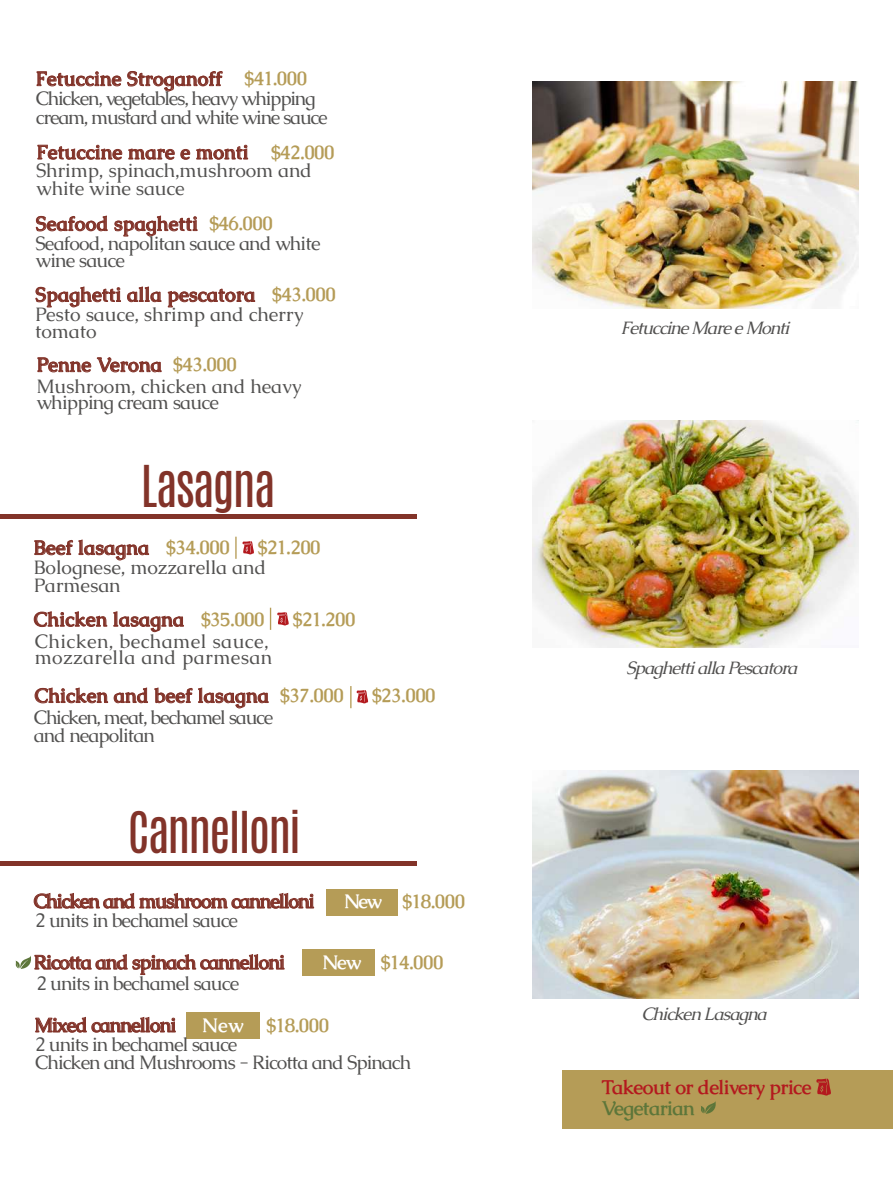
<style>
.page{position:relative;width:893px;height:1191px;background:#fff}
.page>*{position:absolute;margin:0;border:0;box-sizing:border-box;transform-origin:0 0}
.t1{font:48.15px "Antonio";letter-spacing:-.04em;color:#823329}
.t2{font:700 19.8px "Caudex";letter-spacing:-.025em;color:#b3191e}
.t3{font:700 19.8px "Caudex";letter-spacing:-.025em;color:#5d763a}
.t4{font:19.5px/18.8px "Caudex";letter-spacing:-.045em;color:#525150}
.t5{font:19.5px/20.1px "Caudex";letter-spacing:-.065em;color:#525150}
.t6{font:700 19.5px/34.3px "Caudex";letter-spacing:.015em;color:#823329}
.t7{font:19.5px/21.5px "Caudex";letter-spacing:-.005em;color:#525150}
.t8{font:19.5px/18px "Caudex";letter-spacing:-.01em;color:#525150}
.t9{font:19.5px/16.5px "Caudex";letter-spacing:.015em;color:#525150}
.t10{font:700 19.5px "Caudex";letter-spacing:-.025em;color:#823329}
.t11{font:700 19.5px "Caudex";letter-spacing:-.025em;color:#b59c57}
.t12{font:700 19.5px "Caudex";letter-spacing:-.045em;color:#823329}
.t13{font:italic 18px "Caudex";letter-spacing:-.06em;color:#525150}
.s1{font-weight:700;color:#823329}
.s2{font-weight:700;color:#b59c57}
.s3{font-weight:400;color:#525150}
.s4{color:#b59c57}
.s5{color:#fff}
.s6{font-weight:700;color:#fff}
</style>
<div class="page">
<div style="left:186px;top:1012px;width:74px;height:26px;background:#b59c57"></div>
<div style="left:302px;top:949px;width:73px;height:26px;background:#b59c57"></div>
<div style="left:326px;top:889px;width:71px;height:26px;background:#b59c57"></div>
<img style="left:532px;top:771px;width:326px;height:227px">
<svg style="left:37px;top:71px;width:84px;height:16px"></svg>
<svg style="left:127px;top:71px;width:96px;height:20px"></svg>
<svg style="left:37px;top:145px;width:85px;height:15px"></svg>
<svg style="left:128px;top:148px;width:47px;height:12px"></svg>
<svg style="left:181px;top:149px;width:9px;height:11px"></svg>
<svg style="left:196px;top:145px;width:52px;height:15px"></svg>
<svg style="left:36px;top:216px;width:72px;height:15px"></svg>
<svg style="left:114px;top:216px;width:84px;height:20px"></svg>
<svg style="left:36px;top:286px;width:85px;height:21px"></svg>
<svg style="left:127px;top:286px;width:34px;height:16px"></svg>
<svg style="left:168px;top:289px;width:87px;height:18px"></svg>
<svg style="left:37px;top:357px;width:54px;height:15px"></svg>
<svg style="left:97px;top:357px;width:65px;height:15px"></svg>
<svg style="left:34px;top:540px;width:39px;height:15px"></svg>
<svg style="left:79px;top:539px;width:70px;height:21px"></svg>
<svg style="left:34px;top:611px;width:73px;height:16px"></svg>
<svg style="left:113px;top:611px;width:71px;height:21px"></svg>
<svg style="left:35px;top:687px;width:73px;height:16px"></svg>
<svg style="left:114px;top:687px;width:34px;height:16px"></svg>
<svg style="left:154px;top:687px;width:115px;height:21px"></svg>
<svg style="left:34px;top:893px;width:280px;height:16px"></svg>
<svg style="left:35px;top:1017px;width:141px;height:15px"></svg>
<hr style="left:0;top:861px;width:416px;height:4px;background:#823329">
<img style="left:532px;top:82px;width:326px;height:227px">
<img style="left:532px;top:420px;width:326px;height:227px">
<hr style="left:0;top:515px;width:416px;height:4px;background:#823329">
<hr style="left:235px;top:536px;width:2px;height:23px;background:#b59c57">
<svg style="left:270px;top:607px;width:1px;height:23px"></svg>
<hr style="left:350px;top:686px;width:2px;height:22px;background:#b59c57">
<svg style="left:242px;top:541px;width:12px;height:13px"></svg>
<svg style="left:277px;top:612px;width:12px;height:13px"></svg>
<svg style="left:356px;top:690px;width:13px;height:13px"></svg>
<div style="left:563px;top:1069px;width:330px;height:59px;background:#b59c57"></div>
<svg style="left:816px;top:1078px;width:15px;height:17px"></svg>
<svg style="left:701px;top:1101px;width:15px;height:12px"></svg>
<svg style="left:15px;top:954px;width:269px;height:21px"></svg>
<p class="t5" style="left:36px;top:69px;width:281px"><span class="s1">Fetuccine Stroganoff</span> <span class="s2">$41.000<br></span>Chicken, vegetables, heavy whipping</p>
<p class="t5" style="left:36px;top:99px;width:300px;line-height:35.2px">cream, mustard and white wine sauce<br><span class="s1">Fetuccine mare e monti</span> <span class="s2">$42.000</span></p>
<p class="t8" style="left:36px;top:161px;width:277px">Shrimp, spinach,mushroom and white wine sauce</p>
<p class="t4" style="left:36px;top:214px;width:286px;line-height:20px"><span class="s1">Seafood spaghetti</span> <span class="s2">$46.000<br></span>Seafood, napolitan sauce and white</p>
<p class="t6" style="left:36px;top:243px;width:302px"><span class="s3">wine sauce<br></span>Spaghetti alla pescatora <span class="s4">$43.000</span></p>
<p class="t8" style="left:35px;top:306px;width:270px;line-height:16.5px">Pesto sauce, shrimp and cherry tomato</p>
<p class="t7" style="left:36px;top:354px;width:267px"><span class="s1">Penne Verona</span> <span class="s2">$43.000<br></span>Mushroom, chicken and heavy</p>
<p class="t4" style="left:36px;top:393px;width:184px">whipping cream sauce</p>
<h1 class="t1" style="left:141px;top:451px;width:136px">Lasagna</h1>
<p class="t6" style="left:34px;top:530px;width:198px">Beef lasagna <span class="s4">$34.000</span></p>
<p class="t11" style="left:258px;top:535px;width:64px">$21.200</p>
<p class="t7" style="left:34px;top:558px;width:234px;line-height:18px">Bolognese, mozzarella and<br>Parmesan</p>
<p class="t6" style="left:34px;top:602px;width:232px">Chicken lasagna <span class="s4">$35.000</span></p>
<p class="t11" style="left:293px;top:606px;width:64px">$21.200</p>
<p class="t9" style="left:35px;top:633px;width:239px">Chicken, bechamel sauce, mozzarella and parmesan</p>
<p class="t5" style="left:34px;top:708px;width:241px;line-height:18px">Chicken, meat, bechamel sauce and neapolitan</p>
<p class="t6" style="left:35px;top:678px;width:311px">Chicken and beef lasagna <span class="s4">$37.000</span></p>
<p class="t11" style="left:372px;top:683px;width:65px">$23.000</p>
<h1 class="t1" style="left:128px;top:797px;width:175px">Cannelloni</h1>
<p class="t12" style="left:34px;top:888px;width:282px">Chicken and mushroom cannelloni</p>
<p class="t11" style="left:344px;top:888px;width:122px"><span class="s5">New</span> $18.000</p>
<p class="t4" style="left:35px;top:911px;width:204px">2 units in bechamel sauce</p>
<p class="t10" style="left:34px;top:949px;width:253px">Ricotta and spinach cannelloni</p>
<p class="t11" style="left:323px;top:949px;width:122px"><span class="s5">New</span> $14.000</p>
<p class="t4" style="left:36px;top:973px;width:204px">2 units in bechamel sauce</p>
<p class="t4" style="left:35px;top:1015px;width:378px;text-indent:167px"><span class="s6">New</span> <span class="s2">$18.000<br></span>2 units in bechamel sauce<br>Chicken and Mushrooms - Ricotta and Spinach</p>
<p class="t10" style="left:35px;top:1012px;width:143px">Mixed cannelloni</p>
<p class="t13" style="left:620px;top:316px;width:170px">Fetuccine Mare e Monti</p>
<p class="t13" style="left:626px;top:656px;width:173px">Spaghetti alla Pescatora</p>
<p class="t13" style="left:641px;top:1002px;width:127px">Chicken Lasagna</p>
<p class="t2" style="left:602px;top:1074px;width:211px">Takeout or delivery price</p>
<p class="t3" style="left:602px;top:1095px;width:94px">Vegetarian</p>
</div>
